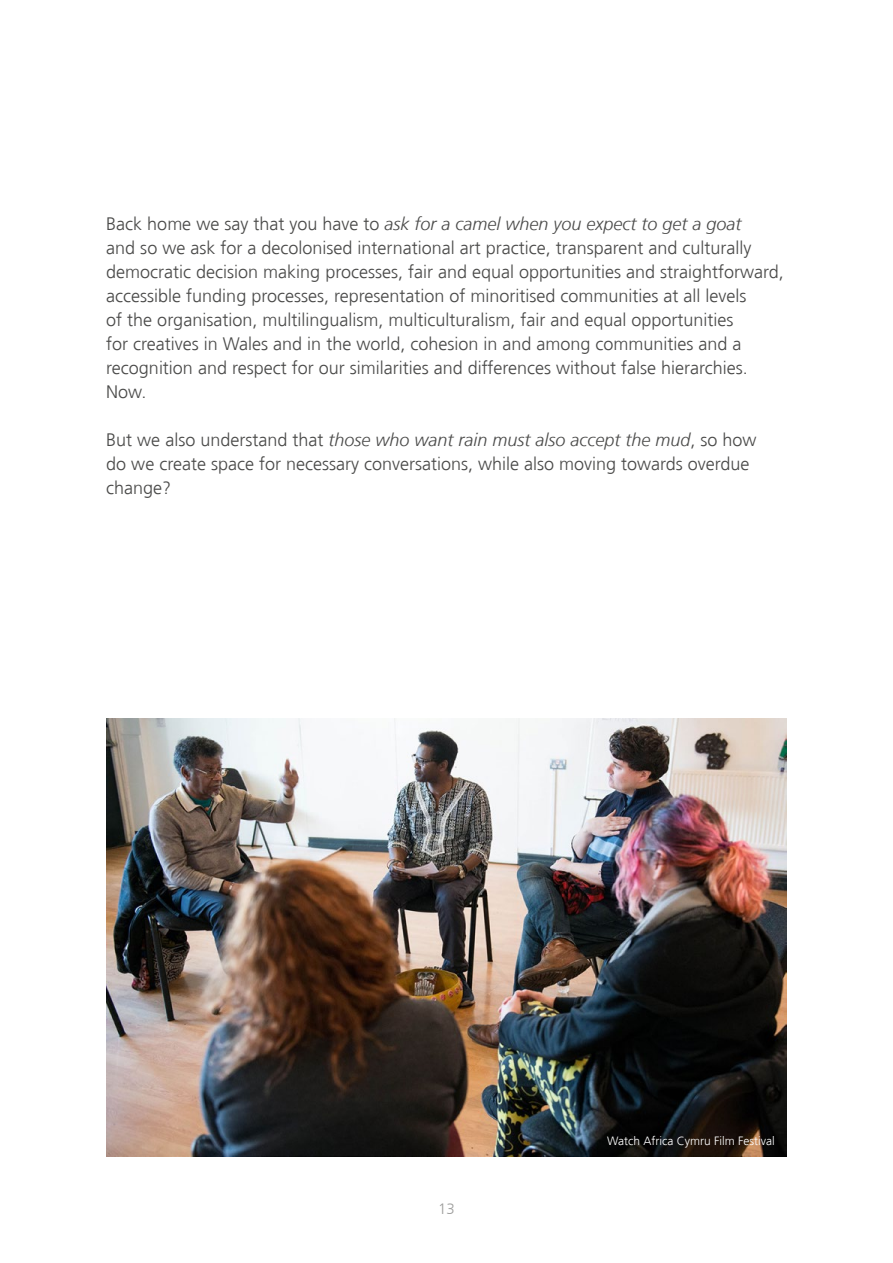
<style>
.page{position:relative;width:893px;height:1263px;background:#fff}
.page>*{position:absolute;margin:0;border:0;box-sizing:border-box;transform-origin:0 0}
.t1{font:300 18px/24px "Frutiger";color:#4a4a49}
.t2{font:300 15px "Frutiger";color:#9d9d9c}
.t3{font:300 12px "Frutiger";color:#fff}
.s1{font-style:italic}
</style>
<div class="page">
<img style="left:106px;top:719px;width:681px;height:437px">
<p class="t1" style="left:106px;top:212px;width:679px">Back home we say that you have to <span class="s1">ask for a camel when you expect to get a goat<br></span>and so we ask for a decolonised international art practice, transparent and culturally democratic decision making processes, fair and equal opportunities and straightforward, accessible funding processes, representation of minoritised communities at all levels<br>of the organisation, multilingualism, multiculturalism, fair and equal opportunities<br>for creatives in Wales and in the world, cohesion in and among communities and a recognition and respect for our similarities and differences without false hierarchies.</p>
<p class="t1" style="left:106px;top:380px;width:42px">Now.</p>
<p class="t1" style="left:106px;top:428px;width:652px">But we also understand that <span class="s1">those who want rain must also accept the mud</span>, so how do we create space for necessary conversations, while also moving towards overdue change?</p>
<p class="t2" style="left:438px;top:1200px;width:18px">13</p>
<p class="t3" style="left:607px;top:1134px;width:169px">Watch Africa Cymru Film Festival</p>
</div>
